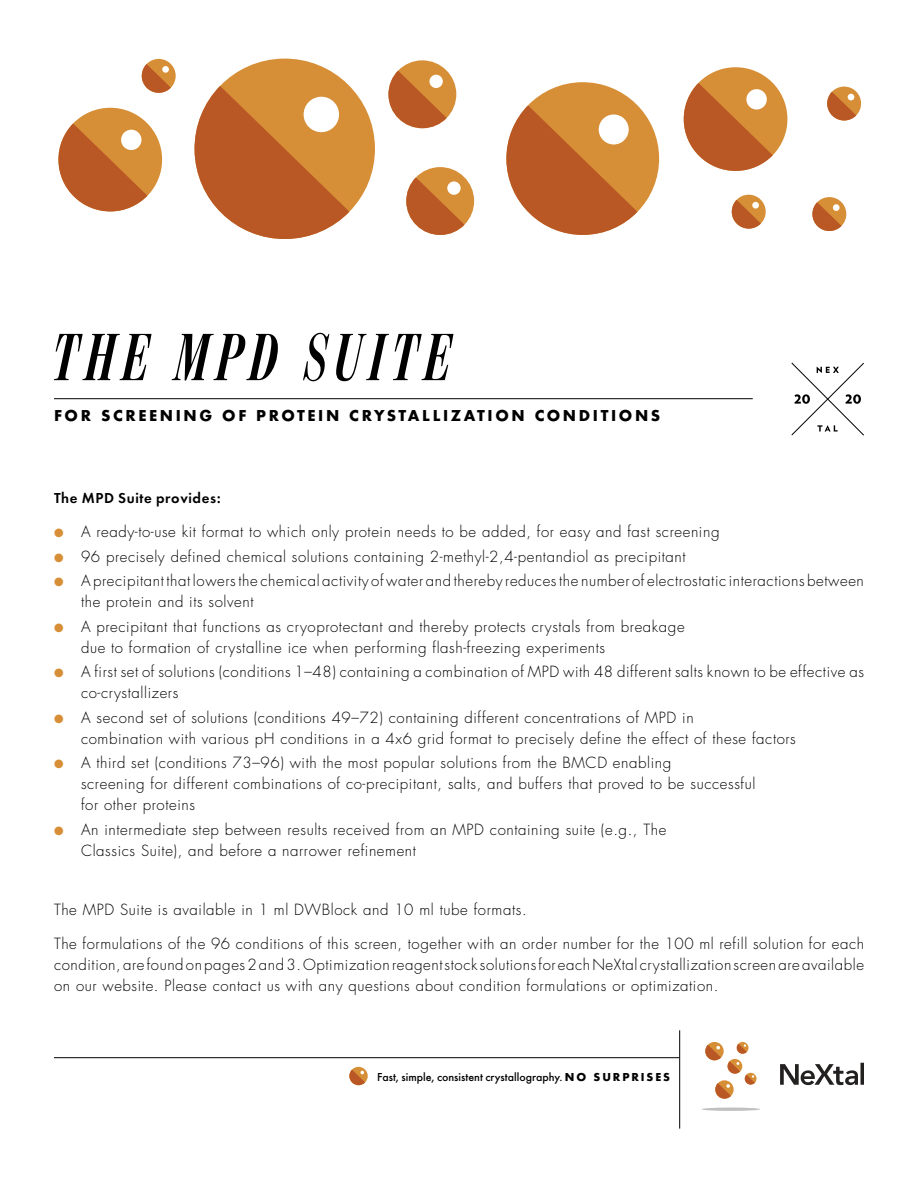
<style>
.page{position:relative;width:918px;height:1188px;background:#fff}
.page>*{position:absolute;margin:0;border:0;box-sizing:border-box;transform-origin:0 0}
.t1{font:italic 600 66px "Moderno FB Comp";letter-spacing:.12em;color:#000}
.t2{font:16.5px "Futura Bld";letter-spacing:.16em;color:#000}
.t3{font:300 15px/21px "Futura";letter-spacing:.04em;color:#000}
.t4{font:15px "Futura Dem Bld";letter-spacing:.04em;color:#000}
.t5{font:12px "Futura Mdm";color:#000}
.s1{color:#d78f37}
.s2{font-family:"Futura Bld"}
</style>
<div class="page">
<hr style="left:679px;top:1030px;width:1px;height:99px;background:#000">
<hr style="left:54px;top:1057px;width:625px;height:1px;background:#000">
<hr style="left:701px;top:1108px;width:59px;height:3px;background:#c0c0c0;border-radius:50%">
<svg style="left:705px;top:1042px;width:19px;height:18px"></svg>
<div style="left:737px;top:1042px;width:12px;height:12px;background:#d78f37;border-radius:50%"></div>
<svg style="left:745px;top:1073px;width:12px;height:12px"></svg>
<svg style="left:705px;top:1044px;width:50px;height:55px"></svg>
<svg style="left:780px;top:1063px;width:84px;height:22px"></svg>
<svg style="left:349px;top:1067px;width:19px;height:18px"></svg>
<svg style="left:349px;top:1070px;width:16px;height:15px"></svg>
<hr style="left:54px;top:398px;width:699px;height:1px;background:#000">
<svg style="left:791px;top:362px;width:73px;height:74px"></svg>
<div style="left:683px;top:67px;width:105px;height:104px;background:#d78f37;border-radius:50%"></div>
<svg style="left:684px;top:83px;width:89px;height:88px"></svg>
<div style="left:58px;top:108px;width:105px;height:104px;background:#d78f37;border-radius:50%"></div>
<svg style="left:58px;top:123px;width:89px;height:89px"></svg>
<div style="left:406px;top:167px;width:68px;height:68px;background:#d78f37;border-radius:50%"></div>
<svg style="left:406px;top:177px;width:59px;height:58px"></svg>
<div style="left:812px;top:197px;width:34px;height:34px;background:#d78f37;border-radius:50%"></div>
<svg style="left:812px;top:202px;width:30px;height:29px"></svg>
<div style="left:732px;top:195px;width:34px;height:34px;background:#d78f37;border-radius:50%"></div>
<svg style="left:732px;top:200px;width:29px;height:29px"></svg>
<div style="left:827px;top:87px;width:34px;height:34px;background:#d78f37;border-radius:50%"></div>
<svg style="left:827px;top:92px;width:29px;height:29px"></svg>
<div style="left:142px;top:59px;width:34px;height:34px;background:#d78f37;border-radius:50%"></div>
<svg style="left:142px;top:64px;width:29px;height:29px"></svg>
<div style="left:388px;top:60px;width:69px;height:68px;background:#d78f37;border-radius:50%"></div>
<svg style="left:388px;top:71px;width:59px;height:57px"></svg>
<svg style="left:194px;top:59px;width:181px;height:180px"></svg>
<svg style="left:506px;top:82px;width:154px;height:153px"></svg>
<h1 class="t1" style="left:54px;top:321px;width:399px">THE MPD SUITE</h1>
<p class="t2" style="left:54px;top:404px;width:608px">FOR SCREENING OF PROTEIN CRYSTALLIZATION CONDITIONS</p>
<p class="t4" style="left:54px;top:488px;width:168px">The MPD Suite provides:</p>
<p class="t3" style="left:54px;top:522px;width:667px"><span class="s1">●</span> A ready-to-use kit format to which only protein needs to be added, for easy and fast screening</p>
<p class="t3" style="left:54px;top:546px;width:633px"><span class="s1">●</span> 96 precisely defined chemical solutions containing 2-methyl-2,4-pentandiol as precipitant</p>
<p class="t3" style="left:81px;top:571px;width:784px;text-indent:-27px"><span class="s1">●</span> A precipitant that lowers the chemical activity of water and thereby reduces the number of electrostatic interactions between the protein and its solvent</p>
<p class="t3" style="left:81px;top:616px;width:605px;text-indent:-27px"><span class="s1">●</span> A precipitant that functions as cryoprotectant and thereby protects crystals from breakage due to formation of crystalline ice when performing flash-freezing experiments</p>
<p class="t3" style="left:81px;top:662px;width:785px;text-indent:-27px"><span class="s1">●</span> A first set of solutions (conditions 1–48) containing a combination of MPD with 48 different salts known to be effective as co-crystallizers</p>
<p class="t3" style="left:81px;top:707px;width:716px;text-indent:-27px"><span class="s1">●</span> A second set of solutions (conditions 49–72) containing different concentrations of MPD in<br>combination with various pH conditions in a 4x6 grid format to precisely define the effect of these factors</p>
<p class="t3" style="left:81px;top:753px;width:676px;text-indent:-27px"><span class="s1">●</span> A third set (conditions 73–96) with the most popular solutions from the BMCD enabling<br>screening for different combinations of co-precipitant, salts, and buffers that proved to be successful for other proteins</p>
<p class="t3" style="left:81px;top:819px;width:587px;text-indent:-27px"><span class="s1">●</span> An intermediate step between results received from an MPD containing suite (e.g., The<br>Classics Suite), and before a narrower refinement</p>
<p class="t3" style="left:54px;top:899px;width:474px">The MPD Suite is available in 1 ml DWBlock and 10 ml tube formats.</p>
<p class="t3" style="left:54px;top:934px;width:812px;text-align:justify">The formulations of the 96 conditions of this screen, together with an order number for the 100 ml refill solution for each condition, are found on pages 2 and 3. Optimization reagent stock solutions for each NeXtal crystallization screen are available on our website. Please contact us with any questions about condition formulations or optimization.</p>
<p class="t5" style="left:377px;top:1069px;width:294px">Fast, simple, consistent crystallography. <span class="s2">N O S U R P R I S E S</span></p>
</div>
